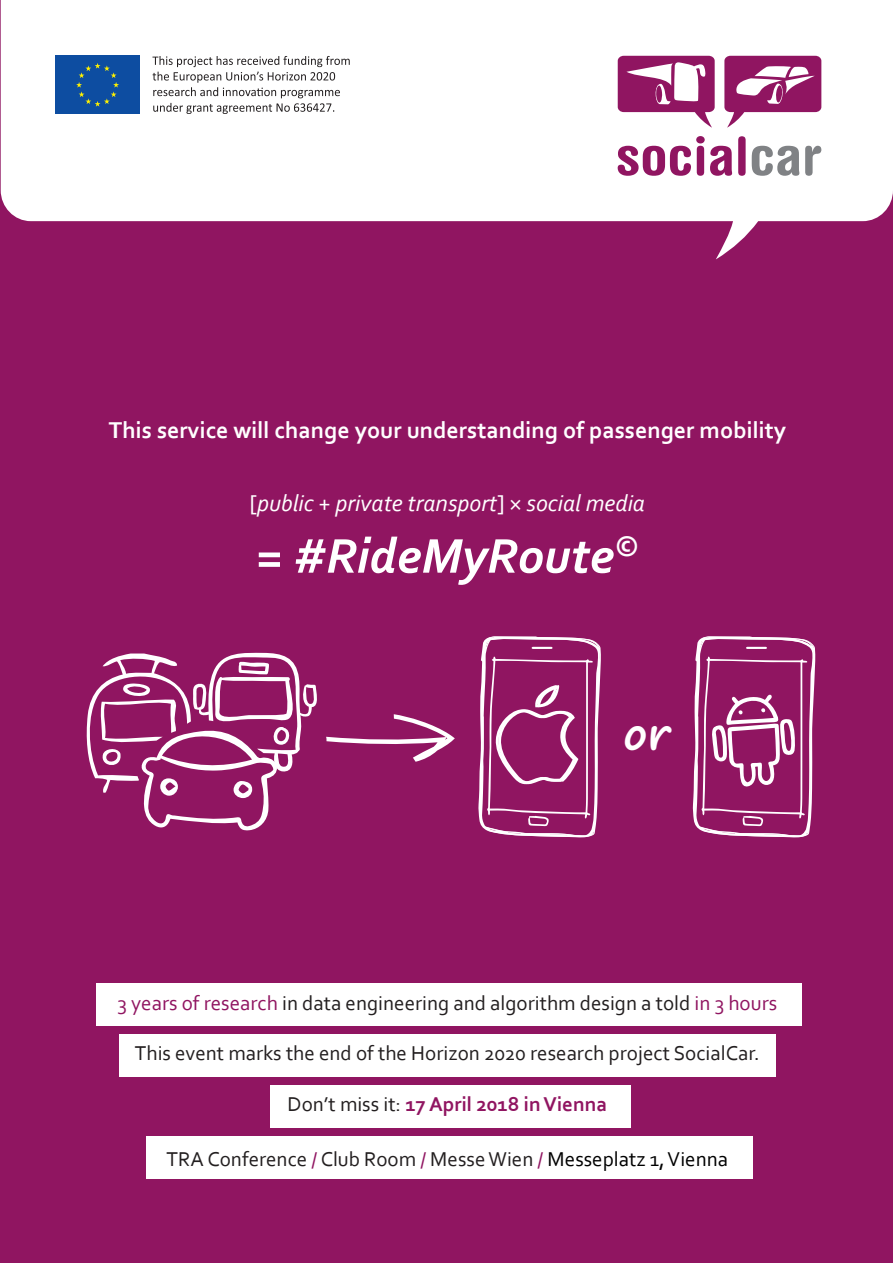
<style>
.page{position:relative;width:893px;height:1263px;background:#901561}
.page>*{position:absolute;margin:0;border:0;box-sizing:border-box;transform-origin:0 0}
.t1{font:italic 700 51px "Corbel";color:#fff}
.t2{font:700 43.35px "Segoe Print";color:#fff}
.t3{font:700 24px "Corbel";color:#fff}
.t4{font:italic 24px "Corbel";color:#fff}
.t5{font:21px "Corbel";color:#231f20}
.t6{font:700 21px "Corbel";color:#901561}
.s1{font-style:normal}
.s2{color:#901561}
.s3{font-weight:400;color:#231f20}
.s4{color:#000}
</style>
<div class="page">
<svg style="left:1px;top:0;width:892px;height:259px;fill:#fff"></svg>
<svg style="left:618px;top:136px;width:114px;height:40px"></svg>
<svg style="left:738px;top:136px;width:8px;height:40px"></svg>
<svg style="left:752px;top:146px;width:47px;height:30px"></svg>
<svg style="left:805px;top:146px;width:16px;height:30px"></svg>
<svg style="left:618px;top:56px;width:97px;height:72px"></svg>
<svg style="left:724px;top:56px;width:97px;height:72px"></svg>
<svg style="left:152px;top:56px;width:198px;height:58px;background:#dedede"></svg>
<div style="left:55px;top:56px;width:85px;height:58px;background:#0d4da1"></div>
<svg style="left:76px;top:63px;width:43px;height:44px"></svg>
<svg style="left:86px;top:652px;width:231px;height:179px"></svg>
<svg style="left:478px;top:636px;width:123px;height:202px"></svg>
<svg style="left:326px;top:714px;width:129px;height:48px"></svg>
<svg style="left:693px;top:636px;width:122px;height:202px"></svg>
<div style="left:96px;top:983px;width:706px;height:42px;background:#fff"></div>
<div style="left:119px;top:1034px;width:656px;height:42px;background:#fff"></div>
<div style="left:271px;top:1085px;width:360px;height:42px;background:#fff"></div>
<div style="left:146px;top:1136px;width:607px;height:42px;background:#fff"></div>
<p class="t3" style="left:109px;top:415px;width:679px">This service will change your understanding of passenger mobility</p>
<p class="t4" style="left:250px;top:489px;width:397px"><span class="s1">[</span>public + private transport<span class="s1">] ×</span> social media</p>
<p class="t1" style="left:256px;top:524px;width:384px">= #RideMyRoute<sup>©</sup></p>
<h2 class="t2" style="left:623px;top:694px;width:48px">or</h2>
<p class="t5" style="left:117px;top:990px;width:661px"><span class="s2">3 years of research</span> in data engineering and algorithm design a told <span class="s2">in 3 hours</span></p>
<p class="t5" style="left:135px;top:1040px;width:626px">This event marks the end of the Horizon 2020 research project SocialCar.</p>
<p class="t6" style="left:288px;top:1091px;width:321px"><span class="s3">Don’t miss it:</span> 17 April 2018 in Vienna</p>
<p class="t5" style="left:167px;top:1145px;width:563px">TRA Conference <span class="s2">/</span> Club Room <span class="s2">/</span> Messe Wien <span class="s2">/</span> <span class="s4">Messeplatz 1, Vienna</span></p>
</div>
